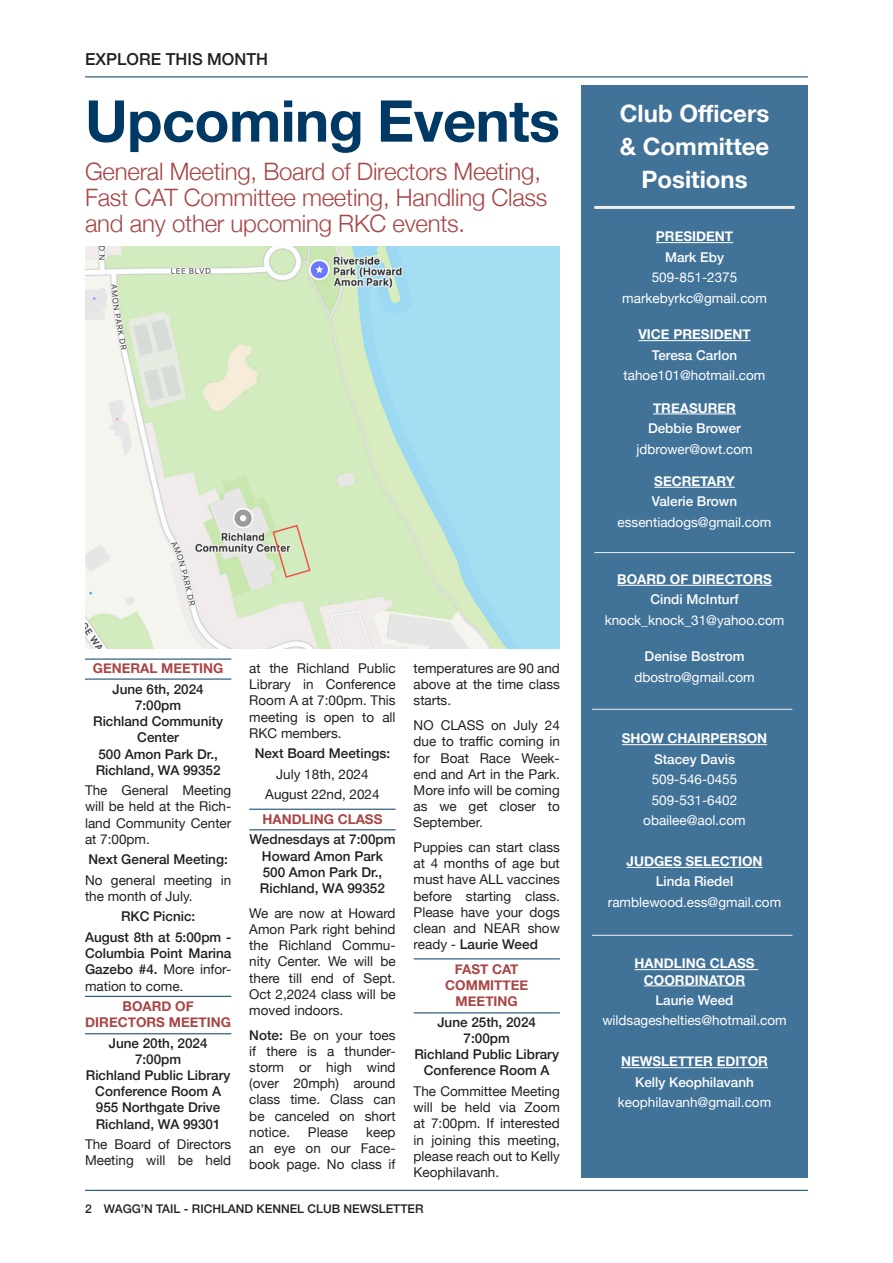
<style>
.page{position:relative;width:893px;height:1263px;background:#fff}
.page>*{position:absolute;margin:0;border:0;box-sizing:border-box;transform-origin:0 0}
.Headline{font:700 57.6px "Helvetica Neue";letter-spacing:-.01em;color:#003963}
.Intro{font:300 24px/25.8px "Helvetica Neue";letter-spacing:-.01em;color:#a94546}
.Sidebar{font:700 24px/33px "Helvetica Neue";color:#fff;text-align:center}
.Folio_-_Section_Title{font:500 16.5px "Helvetica Neue";color:#231f20}
.t1{font:13.5px/16.2px "Helvetica Neue";color:#231f20;text-align:justify}
.t2{font:500 13.5px/16.2px "Helvetica Neue";color:#231f20;text-align:center}
.Copy{font:13.5px "Helvetica Neue";color:#fff}
.Copy-2{font:700 13.5px/16.2px "Helvetica Neue";color:#fff;text-align:center}
.Copy-3{font:500 13.5px "Helvetica Neue";color:#fff}
.t3{font:700 13.5px/16.2px "Helvetica Neue";color:#a94546;text-align:center}
.Folio_-_Page_Number{font:500 12px "Helvetica Neue";color:#231f20}
.s1{font-weight:400}
.s2{font-weight:500}
</style>
<div class="page">
<hr style="left:85px;top:1190px;width:723px;height:1px;background:#003963">
<hr style="left:85px;top:77px;width:723px;height:1px;background:#003963">
<div style="left:581px;top:85px;width:226px;height:1092px;background:#417298"></div>
<hr style="left:656px;top:242px;width:77px;height:1px;background:#fff">
<hr style="left:638px;top:340px;width:113px;height:1px;background:#fff">
<hr style="left:653px;top:414px;width:83px;height:1px;background:#fff">
<hr style="left:654px;top:487px;width:81px;height:1px;background:#fff">
<hr style="left:617px;top:585px;width:155px;height:1px;background:#fff">
<hr style="left:622px;top:744px;width:145px;height:1px;background:#fff">
<hr style="left:626px;top:867px;width:137px;height:1px;background:#fff">
<hr style="left:634px;top:969px;width:124px;height:1px;background:#fff">
<hr style="left:644px;top:985px;width:101px;height:1px;background:#fff">
<hr style="left:621px;top:1067px;width:147px;height:1px;background:#fff">
<hr style="left:594px;top:552px;width:201px;height:1px;background:#efedea">
<hr style="left:594px;top:206px;width:201px;height:3px;background:#efedea">
<hr style="left:592px;top:709px;width:200px;height:1px;background:#efedea">
<hr style="left:592px;top:935px;width:200px;height:1px;background:#efedea">
<img style="left:85px;top:247px;width:475px;height:402px">
<hr style="left:85px;top:679px;width:146px;height:1px;background:#003963">
<hr style="left:85px;top:659px;width:146px;height:1px;background:#003963">
<hr style="left:85px;top:1033px;width:146px;height:1px;background:#003963">
<hr style="left:85px;top:996px;width:146px;height:1px;background:#003963">
<hr style="left:249px;top:829px;width:147px;height:1px;background:#003963">
<hr style="left:249px;top:809px;width:147px;height:1px;background:#003963">
<hr style="left:414px;top:1012px;width:146px;height:1px;background:#003963">
<hr style="left:414px;top:958px;width:146px;height:1px;background:#003963">
<svg style="left:272px;top:524px;width:39px;height:55px;background:#d2d8b1"></svg>
<p class="Folio_-_Section_Title" style="left:85px;top:46px;width:185px">EXPLORE THIS MONTH</p>
<p class="Headline" style="left:85px;top:76px;width:476px">Upcoming Events</p>
<p class="Intro" style="left:85px;top:157px;width:464px">General Meeting, Board of Directors Meeting,<br>Fast CAT Committee meeting, Handling Class and any other upcoming RKC events.</p>
<p class="t3" style="left:93px;top:661px;width:132px">GENERAL MEETING</p>
<p class="t2" style="left:113px;top:680px;width:93px">June 6th, 2024</p>
<p class="t2" style="left:135px;top:696px;width:48px">7:00pm</p>
<p class="t2" style="left:93px;top:712px;width:132px">Richland Community<br>Center</p>
<p class="t2" style="left:96px;top:745px;width:126px;text-align:left">500 Amon Park Dr.,<br>Richland, WA 99352</p>
<p class="t1" style="left:85px;top:783px;width:148px">The General Meeting will be held at the Rich&shy;land Community Center at 7:00pm.</p>
<p class="t2" style="left:89px;top:850px;width:141px">Next General Meeting:</p>
<p class="t1" style="left:85px;top:873px;width:148px">No general meeting in the month of July.</p>
<p class="t2" style="left:121px;top:907px;width:76px">RKC Picnic:</p>
<p class="t2" style="left:85px;top:928px;width:148px;text-align:justify">August 8th at 5:00pm - Columbia Point Marina Gazebo #4. <span class="s1">More infor&shy;mation to come.</span></p>
<p class="t3" style="left:85px;top:998px;width:147px">BOARD OF<br>DIRECTORS MEETING</p>
<p class="t2" style="left:109px;top:1034px;width:100px">June 20th, 2024</p>
<p class="t2" style="left:135px;top:1050px;width:48px">7:00pm</p>
<p class="t2" style="left:86px;top:1066px;width:146px">Richland Public Library</p>
<p class="t2" style="left:95px;top:1082px;width:127px">Conference Room A</p>
<p class="t2" style="left:96px;top:1098px;width:126px">955 Northgate Drive</p>
<p class="t2" style="left:96px;top:1115px;width:126px">Richland, WA 99301</p>
<p class="t1" style="left:85px;top:1137px;width:148px">The Board of Directors<br>Meeting will be held</p>
<p class="t1" style="left:249px;top:661px;width:148px">at the Richland Public Library in Conference Room A at 7:00pm. This meeting is open to all RKC members.</p>
<p class="t2" style="left:255px;top:744px;width:137px">Next Board Meetings:</p>
<p class="t1" style="left:276px;top:767px;width:94px">July 18th, 2024</p>
<p class="t1" style="left:265px;top:787px;width:116px">August 22nd, 2024</p>
<p class="t3" style="left:262px;top:811px;width:122px">HANDLING CLASS</p>
<p class="t2" style="left:249px;top:830px;width:148px">Wednesdays at 7:00pm<br>Howard Amon Park</p>
<p class="t2" style="left:263px;top:863px;width:121px">500 Amon Park Dr.,</p>
<p class="t2" style="left:260px;top:879px;width:126px">Richland, WA 99352</p>
<p class="t1" style="left:249px;top:905px;width:148px">We are now at Howard Amon Park right behind the Richland Commu&shy;nity Center. We will be there till end of Sept.<br>Oct 2,2024 class will be moved indoors.</p>
<p class="t1" style="left:249px;top:1027px;width:148px"><span class="s2">Note:</span> Be on your toes if there is a thunder&shy;storm or high wind (over 20mph) around class time. Class can be canceled on short notice.</p>
<p class="t1" style="left:249px;top:1125px;width:148px;text-indent:117px">keep an eye on our Face&shy;book page. No class if</p>
<p class="t1" style="left:308px;top:1125px;width:42px">Please</p>
<p class="t1" style="left:414px;top:661px;width:148px">temperatures are 90 and above at the time class starts.</p>
<p class="t1" style="left:414px;top:718px;width:148px">NO CLASS on July 24 due to traffic coming in for Boat Race Week&shy;end and Art in the Park.<br>More info will be coming as we get closer to September.</p>
<p class="t1" style="left:414px;top:840px;width:148px">Puppies can start class at 4 months of age but must have ALL vaccines before starting class.<br>Please have your dogs clean and NEAR show ready - <span class="s2">Laurie Weed</span></p>
<p class="t3" style="left:445px;top:961px;width:84px">FAST CAT<br>COMMITTEE<br>MEETING</p>
<p class="t2" style="left:437px;top:1013px;width:100px">June 25th, 2024</p>
<p class="t2" style="left:464px;top:1029px;width:48px">7:00pm</p>
<p class="t2" style="left:414px;top:1045px;width:146px">Richland Public Library</p>
<p class="t2" style="left:424px;top:1061px;width:127px">Conference Room A</p>
<p class="t1" style="left:414px;top:1084px;width:148px">The Committee Meeting will be held via Zoom at 7:00pm. If interested in joining this meeting, please reach out to Kelly Keophilavanh.</p>
<p class="Folio_-_Page_Number" style="left:85px;top:1199px;width:340px">2 WAGG’N TAIL - RICHLAND KENNEL CLUB NEWSLETTER</p>
<p class="Sidebar" style="left:620px;top:97px;width:151px">Club Officers &amp; Committee<br>Positions</p>
<p class="Copy-2" style="left:656px;top:229px;width:79px">PRESIDENT</p>
<p class="Copy-3" style="left:665px;top:246px;width:61px">Mark Eby</p>
<p class="Copy" style="left:652px;top:268px;width:87px">509-851-2375</p>
<p class="Copy" style="left:622px;top:288px;width:146px">markebyrkc@gmail.com</p>
<p class="Copy-2" style="left:638px;top:327px;width:114px">VICE PRESIDENT</p>
<p class="Copy-3" style="left:652px;top:344px;width:87px">Teresa Carlon</p>
<p class="Copy" style="left:624px;top:366px;width:143px">tahoe101@hotmail.com</p>
<p class="Copy-2" style="left:653px;top:400px;width:84px">TREASURER</p>
<p class="Copy-3" style="left:648px;top:417px;width:95px">Debbie Brower</p>
<p class="Copy" style="left:636px;top:439px;width:118px">jdbrower@owt.com</p>
<p class="Copy-2" style="left:654px;top:473px;width:82px">SECRETARY</p>
<p class="Copy-3" style="left:652px;top:491px;width:87px">Valerie Brown</p>
<p class="Copy" style="left:618px;top:512px;width:155px">essentiadogs@gmail.com</p>
<p class="Copy-2" style="left:617px;top:571px;width:156px">BOARD OF DIRECTORS</p>
<p class="Copy-3" style="left:650px;top:589px;width:90px">Cindi McInturf</p>
<p class="Copy" style="left:605px;top:610px;width:181px">knock_knock_31@yahoo.com</p>
<p class="Copy-3" style="left:645px;top:646px;width:101px">Denise Bostrom</p>
<p class="Copy" style="left:634px;top:667px;width:122px">dbostro@gmail.com</p>
<p class="Copy-2" style="left:622px;top:731px;width:147px">SHOW CHAIRPERSON</p>
<p class="Copy-3" style="left:654px;top:748px;width:83px">Stacey Davis</p>
<p class="Copy" style="left:652px;top:770px;width:87px">509-546-0455</p>
<p class="Copy" style="left:652px;top:790px;width:87px">509-531-6402</p>
<p class="Copy" style="left:643px;top:810px;width:104px">obailee@aol.com</p>
<p class="Copy-2" style="left:626px;top:853px;width:138px">JUDGES SELECTION</p>
<p class="Copy-3" style="left:656px;top:871px;width:79px">Linda Riedel</p>
<p class="Copy" style="left:608px;top:892px;width:175px">ramblewood.ess@gmail.com</p>
<p class="Copy-2" style="left:634px;top:956px;width:122px">HANDLING CLASS<br>COORDINATOR</p>
<p class="Copy-3" style="left:655px;top:989px;width:80px">Laurie Weed</p>
<p class="Copy" style="left:602px;top:1011px;width:186px">wildsageshelties@hotmail.com</p>
<p class="Copy-2" style="left:621px;top:1054px;width:148px">NEWSLETTER EDITOR</p>
<p class="Copy-3" style="left:635px;top:1071px;width:120px">Kelly Keophilavanh</p>
<p class="Copy" style="left:618px;top:1093px;width:155px">keophilavanh@gmail.com</p>
</div>
